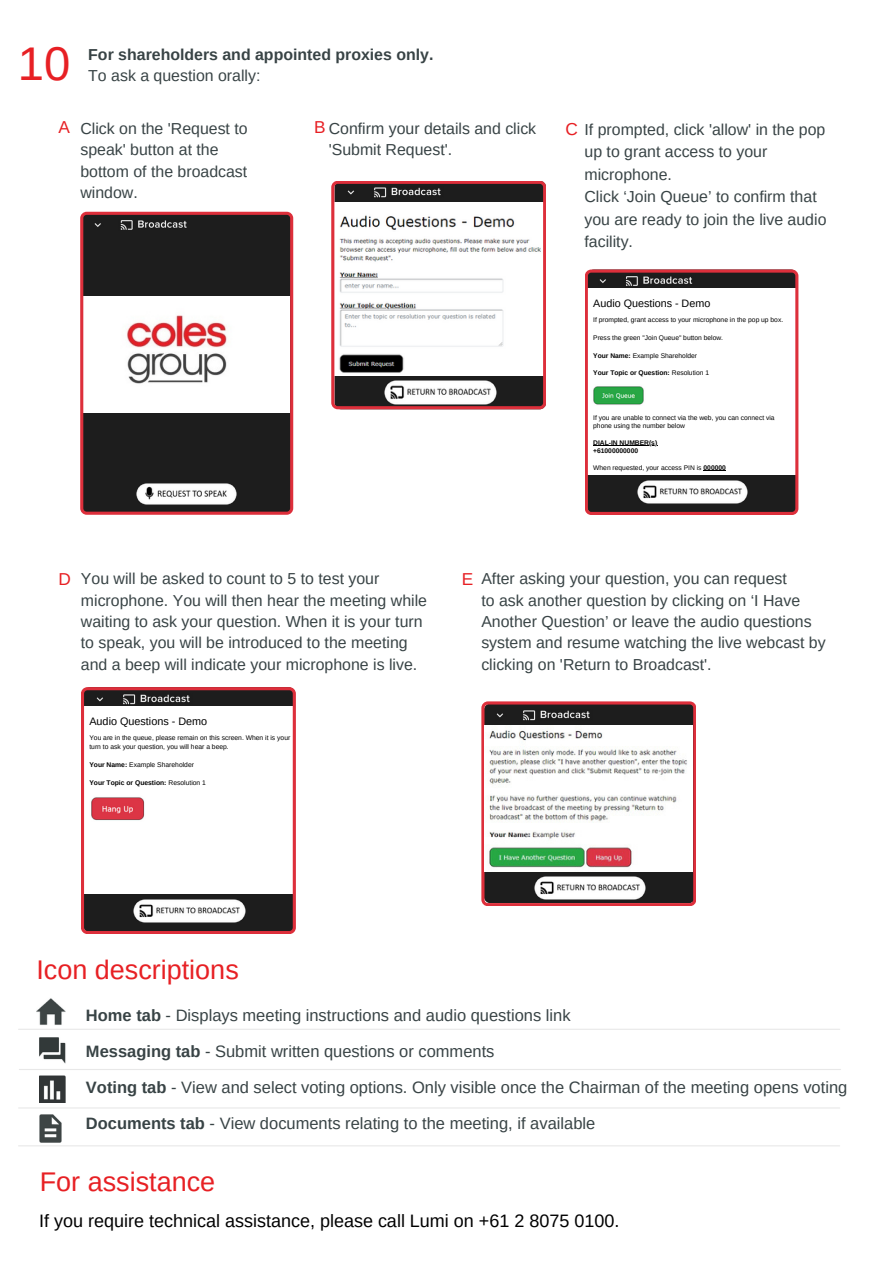
<style>
.page{position:relative;width:893px;height:1264px;background:#fff}
.page>*{position:absolute;margin:0;border:0;box-sizing:border-box;transform-origin:0 0}
.t1{font:47.25px "Arimo";color:#e72024}
.t2{font:27px "Arimo";color:#e72024}
.t3{font:18px "Arimo";color:#000}
.t4{font:17.25px "Arimo";color:#e72024}
.t5{font:16.5px "Arimo";color:#384345}
.t6{font:15.9px/21.3px "Arimo";color:#384345}
.t7{font:700 15.9px/21.3px "Arimo";color:#384345}
.t8{font:10.8px "Arimo";color:#000}
.t9{font:6.75px/9px "Arimo";color:#000}
.t10{font:700 6.75px "Arimo";color:#000}
.s1{font-weight:400}
.s2{font-size:17.25px;color:#e72024}
.s3{font-weight:700}
</style>
<div class="page">
<hr style="left:19px;top:1028px;width:820px;height:1px;background:#e8e8e8">
<hr style="left:19px;top:1068px;width:821px;height:2px;background:#e8e8e8">
<hr style="left:19px;top:1107px;width:820px;height:1px;background:#e8e8e8">
<hr style="left:19px;top:1145px;width:820px;height:1px;background:#e8e8e8">
<img style="left:36px;top:998px;width:30px;height:27px">
<img style="left:39px;top:1037px;width:27px;height:27px">
<img style="left:39px;top:1075px;width:27px;height:27px">
<img style="left:39px;top:1114px;width:23px;height:28px">
<svg style="left:331px;top:181px;width:215px;height:228px"></svg>
<svg style="left:481px;top:701px;width:215px;height:205px"></svg>
<img style="left:484px;top:725px;width:208px;height:146px">
<svg style="left:81px;top:687px;width:215px;height:247px"></svg>
<img style="left:89px;top:794px;width:57px;height:27px">
<svg style="left:585px;top:269px;width:213px;height:246px"></svg>
<hr style="left:593px;top:445px;width:64px;height:1px;background:#000">
<svg style="left:703px;top:470px;width:23px;height:1px"></svg>
<img style="left:591px;top:384px;width:54px;height:21px">
<svg style="left:80px;top:212px;width:213px;height:303px;fill:#1d1d1d"></svg>
<p class="t1" style="left:18px;top:37px;width:54px">10</p>
<p class="t7" style="left:88px;top:44px;width:346px">For shareholders and appointed proxies only.<br><span class="s1">To ask a question orally:</span></p>
<p class="t4" style="left:59px;top:118px;width:13px">A</p>
<p class="t6" style="left:80px;top:118px;width:169px">Click on the 'Request to speak' button at the bottom of the broadcast window.</p>
<p class="t6" style="left:329px;top:117px;width:209px;text-indent:-14px"><span class="s2">B</span> Confirm your details and click 'Submit Request'.</p>
<p class="t6" style="left:584px;top:118px;width:242px;line-height:22.5px;text-indent:-19px"><span class="s2">C</span> If prompted, click 'allow' in the pop up to grant access to your microphone.</p>
<p class="t6" style="left:584px;top:185px;width:243px;line-height:22.5px">Click ‘Join Queue’ to confirm that you are ready to join the live audio facility.</p>
<p class="t8" style="left:593px;top:297px;width:119px">Audio Questions - Demo</p>
<p class="t9" style="left:593px;top:315px;width:191px">If prompted, grant access to your microphone in the pop up box.</p>
<p class="t9" style="left:593px;top:333px;width:131px">Press the green "Join Queue" button below.</p>
<p class="t9" style="left:593px;top:350px;width:105px"><span class="s3">Your Name:</span> Example Shareholder</p>
<p class="t10" style="left:593px;top:369px;width:117px">Your Topic or Question: <span class="s1">Resolution 1</span></p>
<p class="t9" style="left:593px;top:413px;width:183px;line-height:8.4px">If you are unable to connect via the web, you can connect via phone using the number below</p>
<p class="t10" style="left:593px;top:438px;width:66px">DIAL-IN NUMBER(s)</p>
<p class="t10" style="left:593px;top:447px;width:46px">+61000000000</p>
<p class="t9" style="left:593px;top:463px;width:134px">When requested, your access PIN is <span class="s3">000000</span></p>
<p class="t6" style="left:81px;top:568px;width:347px">You will be asked to count to 5 to test your microphone. You will then hear the meeting while waiting to ask your question. When it is your turn to speak, you will be introduced to the meeting and a beep will indicate your microphone is live.</p>
<p class="t4" style="left:59px;top:569px;width:14px">D</p>
<p class="t4" style="left:461px;top:569px;width:13px">E</p>
<p class="t6" style="left:481px;top:568px;width:307px">After asking your question, you can request</p>
<p class="t6" style="left:481px;top:589px;width:320px">to ask another question by clicking on ‘I Have</p>
<p class="t6" style="left:481px;top:611px;width:346px">Another Question’ or leave the audio questions system and resume watching the live webcast by clicking on 'Return to Broadcast'.</p>
<p class="t8" style="left:89px;top:715px;width:119px">Audio Questions - Demo</p>
<p class="t9" style="left:89px;top:732px;width:202px">You are in the queue, please remain on this screen. When it is your turn to ask your question, you will hear a beep.</p>
<p class="t9" style="left:89px;top:759px;width:106px"><span class="s3">Your Name:</span> Example Shareholder</p>
<p class="t10" style="left:89px;top:778px;width:118px">Your Topic or Question: <span class="s1">Resolution 1</span></p>
<p class="t2" style="left:36px;top:954px;width:204px">Icon descriptions</p>
<p class="t5" style="left:86px;top:1006px;width:486px"><span class="s3">Home tab</span> - Displays meeting instructions and audio questions link</p>
<p class="t5" style="left:86px;top:1042px;width:410px"><span class="s3">Messaging tab</span> - Submit written questions or comments</p>
<p class="t5" style="left:86px;top:1078px;width:762px"><span class="s3">Voting tab</span> - View and select voting options. Only visible once the Chairman of the meeting opens voting</p>
<p class="t5" style="left:86px;top:1114px;width:511px"><span class="s3">Documents tab</span> - View documents relating to the meeting, if available</p>
<p class="t2" style="left:40px;top:1166px;width:177px">For assistance</p>
<p class="t3" style="left:39px;top:1210px;width:581px">If you require technical assistance, please call Lumi on +61 2 8075 0100.</p>
</div>
